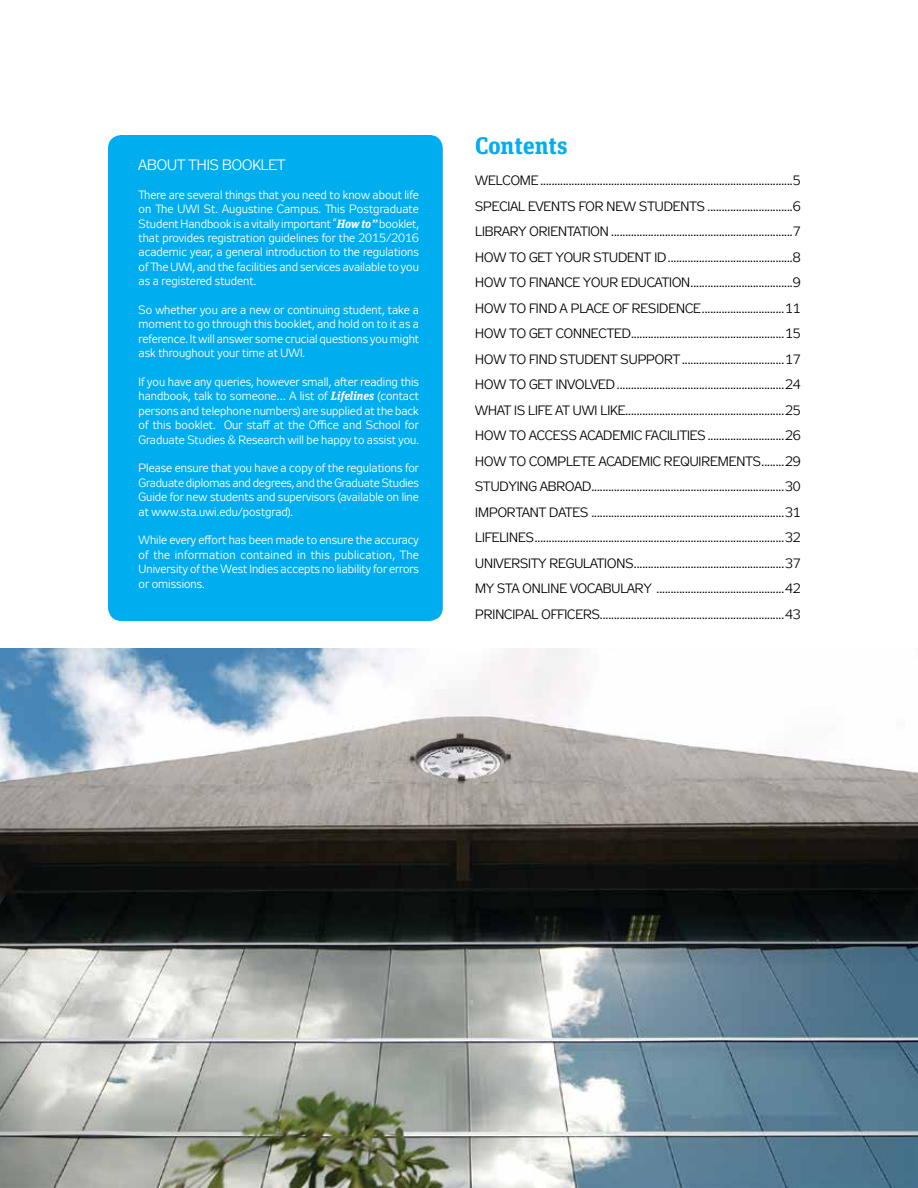
<style>
.page{position:relative;width:918px;height:1188px;background:#fff}
.page>*{position:absolute;margin:0;border:0;box-sizing:border-box;transform-origin:0 0}
.t1{font:700 24px "Unit Slab";color:#00aeef}
.t2{font:15px "Zeppelin 31";color:#fff}
.t3{font:13.5px/25.5px "Zeppelin 31";color:#000;text-align:justify}
.t4{font:12px/14.4px "Zeppelin 31";color:#fff;text-align:justify}
.s1{font-family:"Unit Slab";font-weight:700;font-style:italic}
</style>
<div class="page">
<img style="left:0;top:648px;width:918px;height:540px">
<div style="left:108px;top:135px;width:335px;height:486px;background:#00aeef;border-radius:14px"></div>
<p class="t2" style="left:139px;top:157px;width:148px">ABOUT THIS BOOKLET</p>
<p class="t4" style="left:139px;top:188px;width:282px">There are several things that you need to know about life on The UWI St. Augustine Campus. This Postgraduate Student Handbook is a vitally important “<span class="s1">How to”</span> booklet, that provides registration guidelines for the 2015/2016 academic year, a general introduction to the regulations of The UWI, and the facilities and services available to you as a registered student.</p>
<p class="t4" style="left:139px;top:304px;width:282px">So whether you are a new or continuing student, take a moment to go through this booklet, and hold on to it as a reference. It will answer some crucial questions you might ask throughout your time at UWI.</p>
<p class="t4" style="left:139px;top:376px;width:282px">If you have any queries, however small, after reading this handbook, talk to someone… A list of <span class="s1">Lifelines</span> (contact persons and telephone numbers) are supplied at the back of this booklet. Our staff at the Office and School for Graduate Studies &amp; Research will be happy to assist you.</p>
<p class="t4" style="left:139px;top:462px;width:282px">Please ensure that you have a copy of the regulations for Graduate diplomas and degrees, and the Graduate Studies Guide for new students and supervisors (available on line at www.sta.uwi.edu/postgrad).</p>
<p class="t4" style="left:139px;top:534px;width:282px">While every effort has been made to ensure the accuracy of the information contained in this publication, The University of the West Indies accepts no liability for errors or omissions.</p>
<h1 class="t1" style="left:475px;top:128px;width:94px">Contents</h1>
<p class="t3" style="left:475px;top:169px;width:327px">WELCOME.........................................................................................5<br>SPECIAL EVENTS FOR NEW STUDENTS ..............................6<br>LIBRARY ORIENTATION ................................................................7<br>HOW TO GET YOUR STUDENT ID............................................8<br>HOW TO FINANCE YOUR EDUCATION....................................9<br>HOW TO FIND A PLACE OF RESIDENCE.............................11<br>HOW TO GET CONNECTED......................................................15<br>HOW TO FIND STUDENT SUPPORT ....................................17<br>HOW TO GET INVOLVED...........................................................24<br>WHAT IS LIFE AT UWI LIKE........................................................25<br>HOW TO ACCESS ACADEMIC FACILITIES...........................26<br>HOW TO COMPLETE ACADEMIC REQUIREMENTS........29<br>STUDYING ABROAD....................................................................30<br>IMPORTANT DATES ....................................................................31<br>LIFELINES........................................................................................32<br>UNIVERSITY REGULATIONS.....................................................37<br>MY STA ONLINE VOCABULARY .............................................42<br>PRINCIPAL OFFICERS.................................................................43</p>
</div>
